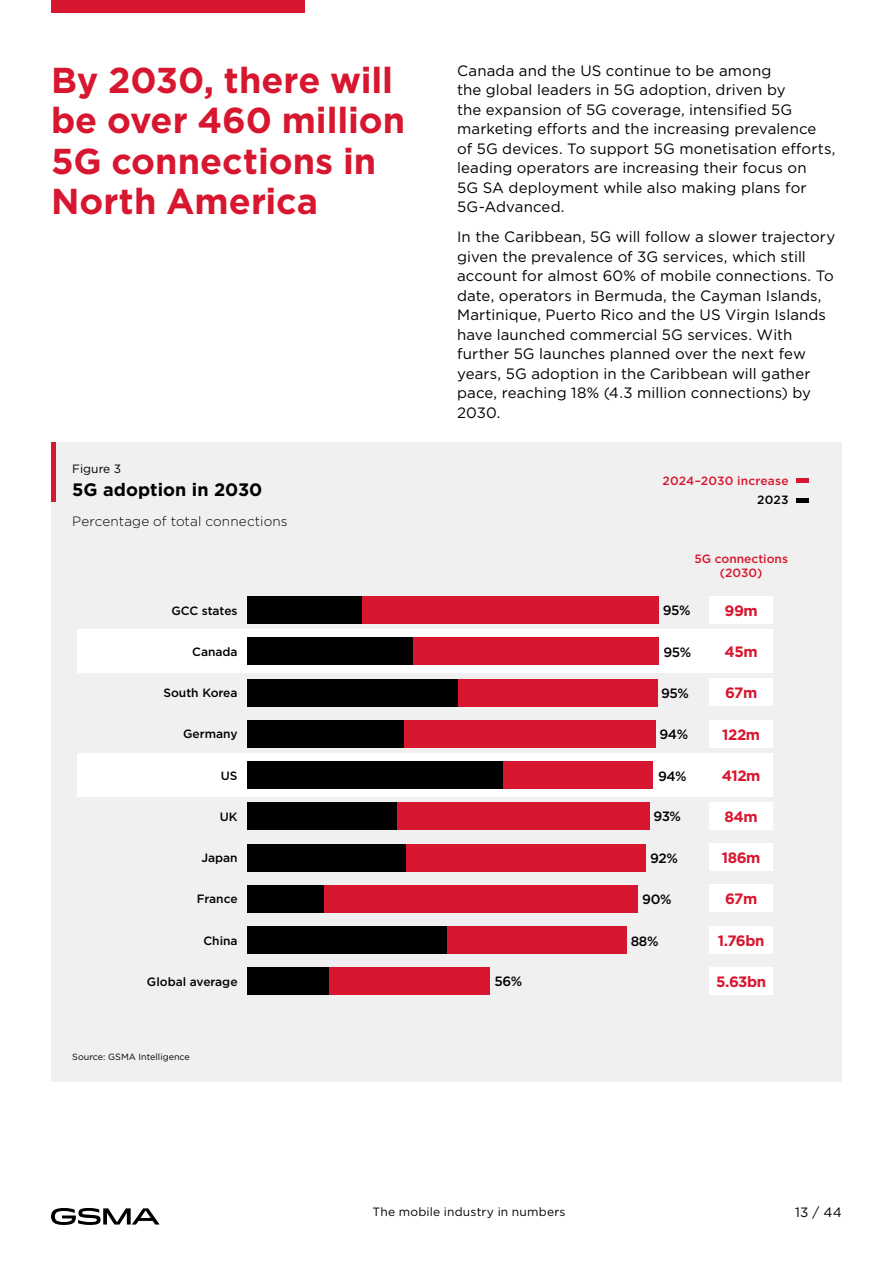
<style>
.page{position:relative;width:893px;height:1263px;background:#fff}
.page>*{position:absolute;margin:0;border:0;box-sizing:border-box;transform-origin:0 0}
.t1{font:700 36px/40.5px "Gotham";color:#d7172f}
.t2{font:700 18px "Gotham";color:#000}
.t3{font:15px/19.5px "Gotham";letter-spacing:.005em;color:#000}
.t4{font:700 15px "Gotham";letter-spacing:-.03em;color:#d7172f}
.t5{font:500 13.5px "Gotham";letter-spacing:-.035em;color:#000}
.t6{font:300 13.5px "Gotham";letter-spacing:.01em;color:#000}
.t7{font:13.5px "Gotham";color:#000}
.t8{font:500 12px "Gotham";color:#000}
.t9{font:500 12px/14px "Gotham";color:#d7172f;text-align:center}
.t10{font:12px "Gotham";letter-spacing:.015em;color:#000}
.t11{font:9px "Gotham";color:#000}
</style>
<div class="page">
<div style="left:51px;top:0;width:253px;height:13px;background:#d7172f"></div>
<div style="left:51px;top:442px;width:791px;height:639px;background:#f0f0f0"></div>
<hr style="left:51px;top:442px;width:4px;height:60px;background:#d7172f">
<div style="left:796px;top:498px;width:13px;height:5px;background:#000"></div>
<div style="left:796px;top:478px;width:13px;height:5px;background:#d7172f"></div>
<div style="left:709px;top:596px;width:64px;height:28px;background:#fff"></div>
<div style="left:78px;top:630px;width:695px;height:43px;background:#fff"></div>
<div style="left:78px;top:753px;width:695px;height:43px;background:#fff"></div>
<div style="left:709px;top:678px;width:64px;height:28px;background:#fff"></div>
<div style="left:709px;top:843px;width:64px;height:28px;background:#fff"></div>
<div style="left:709px;top:720px;width:64px;height:27px;background:#fff"></div>
<div style="left:709px;top:884px;width:64px;height:28px;background:#fff"></div>
<div style="left:709px;top:926px;width:64px;height:28px;background:#fff"></div>
<div style="left:709px;top:802px;width:64px;height:28px;background:#fff"></div>
<div style="left:709px;top:967px;width:64px;height:28px;background:#fff"></div>
<div style="left:247px;top:679px;width:211px;height:27px;background:#000"></div>
<div style="left:247px;top:720px;width:157px;height:28px;background:#000"></div>
<div style="left:247px;top:596px;width:115px;height:28px;background:#000"></div>
<div style="left:247px;top:802px;width:150px;height:28px;background:#000"></div>
<div style="left:247px;top:637px;width:166px;height:28px;background:#000"></div>
<div style="left:247px;top:885px;width:77px;height:28px;background:#000"></div>
<div style="left:247px;top:926px;width:200px;height:28px;background:#000"></div>
<div style="left:247px;top:761px;width:257px;height:28px;background:#000"></div>
<div style="left:247px;top:967px;width:82px;height:28px;background:#000"></div>
<div style="left:247px;top:844px;width:159px;height:27px;background:#000"></div>
<div style="left:324px;top:885px;width:314px;height:28px;background:#d7172f"></div>
<div style="left:406px;top:844px;width:239px;height:27px;background:#d7172f"></div>
<div style="left:397px;top:802px;width:252px;height:28px;background:#d7172f"></div>
<div style="left:329px;top:967px;width:160px;height:28px;background:#d7172f"></div>
<div style="left:447px;top:926px;width:180px;height:28px;background:#d7172f"></div>
<div style="left:413px;top:637px;width:245px;height:28px;background:#d7172f"></div>
<div style="left:362px;top:596px;width:296px;height:28px;background:#d7172f"></div>
<div style="left:458px;top:679px;width:199px;height:27px;background:#d7172f"></div>
<div style="left:404px;top:720px;width:251px;height:28px;background:#d7172f"></div>
<div style="left:504px;top:761px;width:149px;height:28px;background:#d7172f"></div>
<svg style="left:51px;top:1208px;width:109px;height:17px"></svg>
<h1 class="t1" style="left:51px;top:59px;width:356px">By 2030, there will be over 460 million<br>5G connections in<br>North America</h1>
<p class="t3" style="left:457px;top:60px;width:380px">Canada and the US continue to be among<br>the global leaders in 5G adoption, driven by<br>the expansion of 5G coverage, intensified 5G marketing efforts and the increasing prevalence<br>of 5G devices. To support 5G monetisation efforts, leading operators are increasing their focus on<br>5G SA deployment while also making plans for 5G-Advanced.</p>
<p class="t3" style="left:457px;top:227px;width:380px">In the Caribbean, 5G will follow a slower trajectory given the prevalence of 3G services, which still account for almost 60% of mobile connections. To date, operators in Bermuda, the Cayman Islands, Martinique, Puerto Rico and the US Virgin Islands have launched commercial 5G services. With further 5G launches planned over the next few years, 5G adoption in the Caribbean will gather pace, reaching 18% (4.3 million connections) by 2030.</p>
<p class="t10" style="left:72px;top:461px;width:51px">Figure 3</p>
<p class="t2" style="left:72px;top:477px;width:192px">5G adoption in 2030</p>
<p class="t6" style="left:72px;top:513px;width:217px">Percentage of total connections</p>
<p class="t9" style="left:663px;top:474px;width:128px">2024–2030 increase</p>
<p class="t8" style="left:757px;top:492px;width:33px">2023</p>
<p class="t9" style="left:694px;top:551px;width:95px">5G connections (2030)</p>
<p class="t8" style="left:171px;top:603px;width:68px">GCC states</p>
<p class="t4" style="left:725px;top:601px;width:35px">99m</p>
<p class="t8" style="left:192px;top:644px;width:47px">Canada</p>
<p class="t4" style="left:725px;top:642px;width:35px">45m</p>
<p class="t8" style="left:163px;top:685px;width:76px">South Korea</p>
<p class="t4" style="left:725px;top:683px;width:34px">67m</p>
<p class="t5" style="left:663px;top:602px;width:29px">95%</p>
<p class="t5" style="left:663px;top:643px;width:29px">95%</p>
<p class="t5" style="left:661px;top:684px;width:29px">95%</p>
<p class="t5" style="left:659px;top:726px;width:30px">94%</p>
<p class="t5" style="left:658px;top:767px;width:30px">94%</p>
<p class="t5" style="left:653px;top:808px;width:29px">93%</p>
<p class="t8" style="left:183px;top:726px;width:56px">Germany</p>
<p class="t4" style="left:722px;top:724px;width:39px">122m</p>
<p class="t8" style="left:221px;top:768px;width:18px">US</p>
<p class="t4" style="left:722px;top:766px;width:40px">412m</p>
<p class="t8" style="left:220px;top:809px;width:19px">UK</p>
<p class="t4" style="left:725px;top:807px;width:35px">84m</p>
<p class="t8" style="left:201px;top:850px;width:38px">Japan</p>
<p class="t5" style="left:650px;top:849px;width:29px">92%</p>
<p class="t4" style="left:722px;top:848px;width:40px">186m</p>
<p class="t8" style="left:197px;top:891px;width:42px">France</p>
<p class="t5" style="left:642px;top:890px;width:31px">90%</p>
<p class="t4" style="left:725px;top:889px;width:34px">67m</p>
<p class="t8" style="left:203px;top:932px;width:36px">China</p>
<p class="t5" style="left:631px;top:932px;width:29px">88%</p>
<p class="t4" style="left:718px;top:930px;width:48px">1.76bn</p>
<p class="t8" style="left:147px;top:974px;width:92px">Global average</p>
<p class="t5" style="left:494px;top:972px;width:29px">56%</p>
<p class="t4" style="left:716px;top:972px;width:52px">5.63bn</p>
<p class="t11" style="left:72px;top:1051px;width:119px">Source: GSMA Intelligence</p>
<p class="t10" style="left:372px;top:1204px;width:194px">The mobile industry in numbers</p>
<p class="t7" style="left:795px;top:1204px;width:48px">13 / 44</p>
</div>
